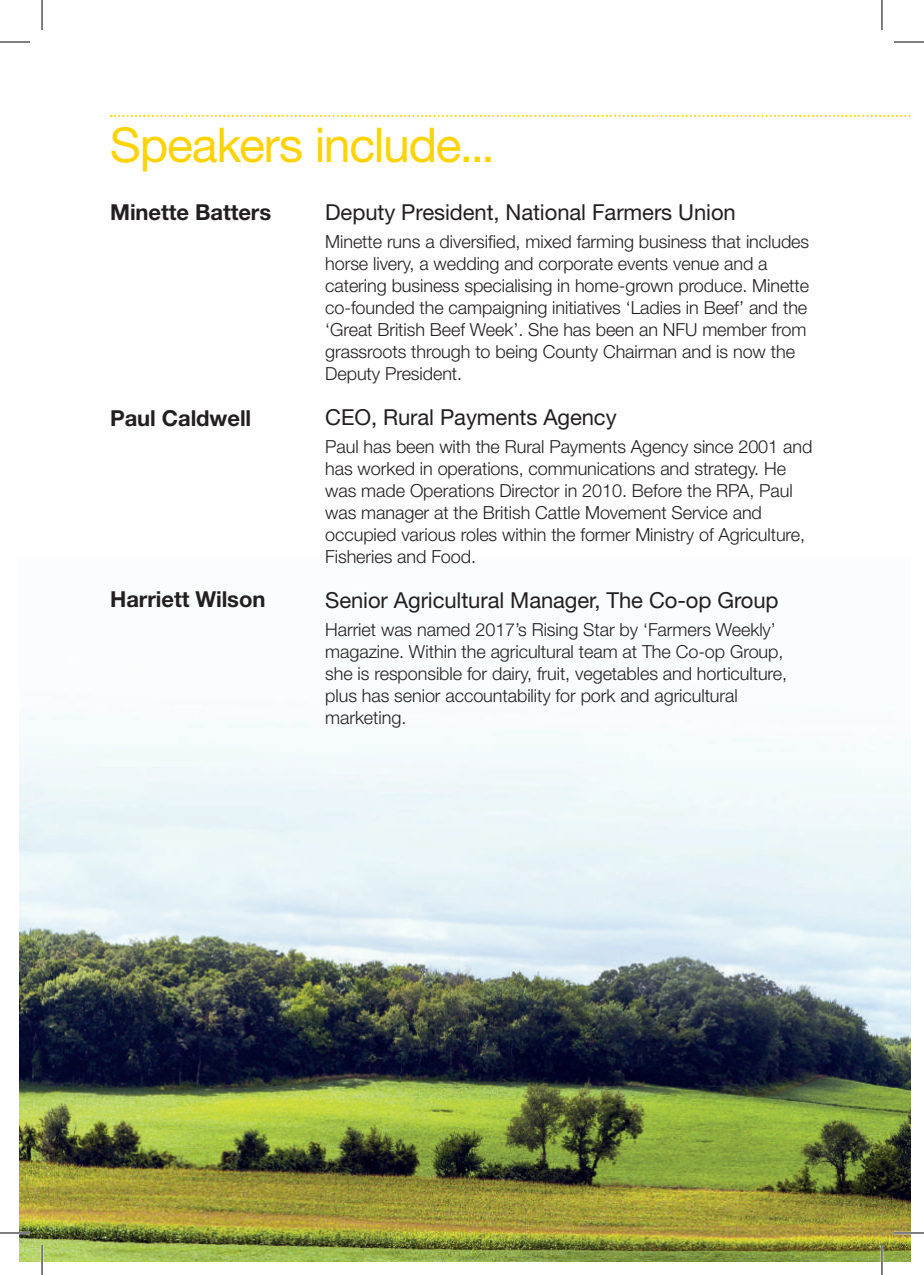
<style>
.page{position:relative;width:924px;height:1275px;background:#fff}
.page>*{position:absolute;margin:0;border:0;box-sizing:border-box;transform-origin:0 0}
.t1{font:48px "Helvetica Neue";letter-spacing:-.025em;color:#fed304}
.t2{font:22px "Helvetica Neue";letter-spacing:-.005em;color:#231f20}
.t3{font:700 22px "Helvetica Neue";letter-spacing:-.005em;color:#231f20}
.t4{font:300 18px/22px "Helvetica Neue";letter-spacing:-.005em;color:#231f20}
</style>
<div class="page">
<img style="left:19px;top:706px;width:890px;height:555px">
<svg style="left:111px;top:115px;width:798px;height:2px"></svg>
<hr style="left:0;top:1231px;width:30px;height:3px;background:#fff">
<hr style="left:893px;top:1231px;width:30px;height:3px;background:#fff">
<hr style="left:41px;top:1245px;width:2px;height:30px;background:#fff">
<hr style="left:880px;top:1245px;width:2px;height:30px;background:#fff">
<hr style="left:0;top:42px;width:30px;height:1px;background:#000">
<hr style="left:893px;top:42px;width:30px;height:1px;background:#000">
<hr style="left:0;top:1232px;width:30px;height:1px;background:#000">
<hr style="left:893px;top:1232px;width:30px;height:1px;background:#000">
<hr style="left:42px;top:0;width:1px;height:30px;background:#000">
<hr style="left:42px;top:1245px;width:1px;height:30px;background:#000">
<hr style="left:881px;top:0;width:1px;height:30px;background:#000">
<hr style="left:881px;top:1245px;width:1px;height:30px;background:#000">
<h1 class="t1" style="left:110px;top:116px;width:386px">Speakers include...</h1>
<p class="t2" style="left:325px;top:199px;width:412px">Deputy President, National Farmers Union</p>
<p class="t4" style="left:325px;top:230px;width:485px">Minette runs a diversified, mixed farming business that includes horse livery, a wedding and corporate events venue and a catering business specialising in home-grown produce. Minette co-founded the campaigning initiatives ‘Ladies in Beef’ and the ‘Great British Beef Week’. She has been an NFU member from grassroots through to being County Chairman and is now the Deputy President.</p>
<p class="t2" style="left:325px;top:404px;width:293px">CEO, Rural Payments Agency</p>
<p class="t4" style="left:325px;top:435px;width:488px">Paul has been with the Rural Payments Agency since 2001 and has worked in operations, communications and strategy. He was made Operations Director in 2010. Before the RPA, Paul was manager at the British Cattle Movement Service and occupied various roles within the former Ministry of Agriculture, Fisheries and Food.</p>
<p class="t2" style="left:325px;top:587px;width:454px">Senior Agricultural Manager, The Co-op Group</p>
<p class="t4" style="left:325px;top:618px;width:463px">Harriet was named 2017’s Rising Star by ‘Farmers Weekly’ magazine. Within the agricultural team at The Co-op Group, she is responsible for dairy, fruit, vegetables and horticulture, plus has senior accountability for pork and agricultural marketing.</p>
<p class="t3" style="left:110px;top:199px;width:162px">Minette Batters</p>
<p class="t3" style="left:110px;top:405px;width:143px">Paul Caldwell</p>
<p class="t3" style="left:110px;top:585px;width:157px">Harriett Wilson</p>
</div>
